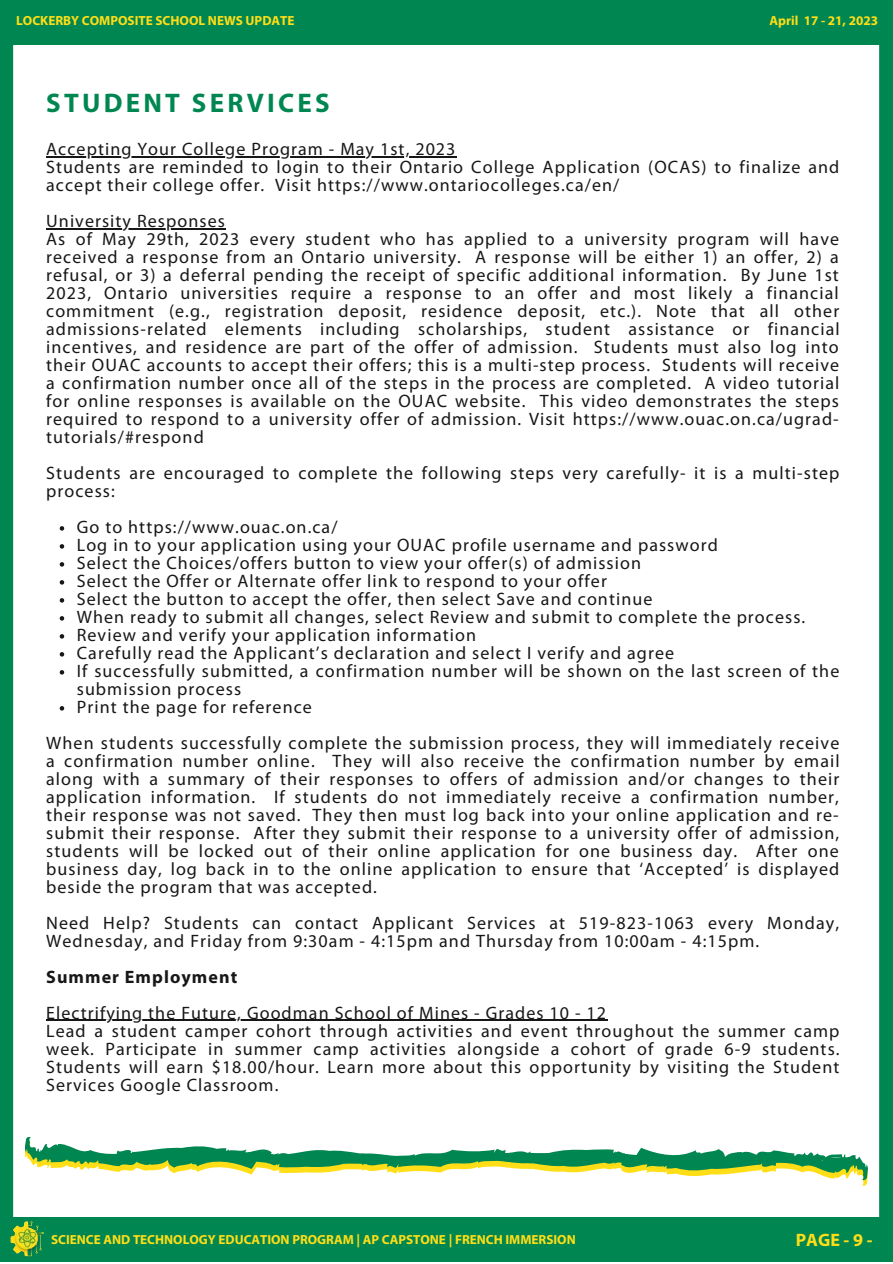
<style>
.page{position:relative;width:893px;height:1264px;background:#fff}
.page>*{position:absolute;margin:0;border:0;box-sizing:border-box;transform-origin:0 0}
.t1{font:700 27px "Myriad Pro";letter-spacing:.12em;color:#008751}
.t2{font:18px/18px "Myriad Pro";letter-spacing:.06em;color:#171717}
.t3{font:700 18px "Myriad Pro";letter-spacing:.06em;color:#171717}
.t4{font:700 18px "Myriad Pro";color:#ffde17}
.t5{font:700 13.2px "Myriad Pro";color:#ffde17}
</style>
<div class="page">
<div style="left:0;top:4px;width:13px;height:1230px;background:#008751"></div>
<div style="left:879px;top:19px;width:13px;height:1230px;background:#008751"></div>
<div style="left:0;top:0;width:892px;height:44px;background:#008751"></div>
<div style="left:0;top:1217px;width:892px;height:44px;background:#008751"></div>
<img style="left:0;top:1206px;width:68px;height:56px">
<svg style="left:60px;top:526px;width:4px;height:4px"></svg>
<svg style="left:60px;top:544px;width:4px;height:4px"></svg>
<svg style="left:60px;top:562px;width:4px;height:4px"></svg>
<svg style="left:60px;top:580px;width:4px;height:4px"></svg>
<svg style="left:60px;top:598px;width:4px;height:4px"></svg>
<svg style="left:60px;top:616px;width:4px;height:4px"></svg>
<svg style="left:60px;top:634px;width:4px;height:4px"></svg>
<svg style="left:60px;top:652px;width:4px;height:4px"></svg>
<svg style="left:60px;top:670px;width:4px;height:4px"></svg>
<svg style="left:60px;top:706px;width:4px;height:4px"></svg>
<hr style="left:46px;top:156px;width:410px;height:1px;background:#171717">
<hr style="left:46px;top:228px;width:180px;height:1px;background:#171717">
<hr style="left:46px;top:1019px;width:561px;height:1px;background:#171717">
<svg style="left:25px;top:1137px;width:841px;height:37px"></svg>
<p class="t5" style="left:16px;top:15px;width:280px">LOCKERBY COMPOSITE SCHOOL NEWS UPDATE</p>
<h1 class="t1" style="left:46px;top:91px;width:285px">STUDENT SERVICES</h1>
<p class="t5" style="left:769px;top:15px;width:110px">April 17 - 21, 2023</p>
<p class="t2" style="left:46px;top:141px;width:794px">Accepting Your College Program - May 1st, 2023<br>Students are reminded to login to their Ontario College Application (OCAS) to finalize and accept their college offer. Visit https://www.ontariocolleges.ca/en/</p>
<p class="t2" style="left:46px;top:213px;width:794px">University Responses<br>As of May 29th, 2023 every student who has applied to a university program will have received a response from an Ontario university. A response will be either 1) an offer, 2) a refusal, or 3) a deferral pending the receipt of specific additional information. By June 1st 2023, Ontario universities require a response to an offer and most likely a financial commitment (e.g., registration deposit, residence deposit, etc.). Note that all other admissions-related elements including scholarships, student assistance or financial incentives, and residence are part of the offer of admission. Students must also log into their OUAC accounts to accept their offers; this is a multi-step process. Students will receive a confirmation number once all of the steps in the process are completed. A video tutorial for online responses is available on the OUAC website. This video demonstrates the steps required to respond to a university offer of admission. Visit https://www.ouac.on.ca/ugrad&shy;tutorials/#respond</p>
<p class="t2" style="left:46px;top:465px;width:794px">Students are encouraged to complete the following steps very carefully- it is a multi-step process:</p>
<p class="t2" style="left:77px;top:519px;width:764px">Go to https://www.ouac.on.ca/<br>Log in to your application using your OUAC profile username and password<br>Select the Choices/offers button to view your offer(s) of admission<br>Select the Offer or Alternate offer link to respond to your offer<br>Select the button to accept the offer, then select Save and continue<br>When ready to submit all changes, select Review and submit to complete the process.<br>Review and verify your application information<br>Carefully read the Applicant’s declaration and select I verify and agree<br>If successfully submitted, a confirmation number will be shown on the last screen of the submission process<br>Print the page for reference</p>
<p class="t2" style="left:46px;top:735px;width:794px;text-align:justify">When students successfully complete the submission process, they will immediately receive a confirmation number online. They will also receive the confirmation number by email along with a summary of their responses to offers of admission and/or changes to their application information. If students do not immediately receive a confirmation number, their response was not saved. They then must log back into your online application and re&shy;submit their response. After they submit their response to a university offer of admission, students will be locked out of their online application for one business day. After one business day, log back in to the online application to ensure that ‘Accepted’ is displayed beside the program that was accepted.</p>
<p class="t2" style="left:46px;top:915px;width:794px">Need Help? Students can contact Applicant Services at 519-823-1063 every Monday,<br>Wednesday, and Friday from 9:30am - 4:15pm and Thursday from 10:00am - 4:15pm.</p>
<p class="t3" style="left:46px;top:969px;width:193px">Summer Employment</p>
<p class="t2" style="left:46px;top:1005px;width:794px">Electrifying the Future, Goodman School of Mines - Grades 10 - 12<br>Lead a student camper cohort through activities and event throughout the summer camp week. Participate in summer camp activities alongside a cohort of grade 6-9 students.<br>Students will earn $18.00/hour. Learn more about this opportunity by visiting the Student Services Google Classroom.</p>
<p class="t5" style="left:51px;top:1233px;width:526px">SCIENCE AND TECHNOLOGY EDUCATION PROGRAM | AP CAPSTONE | FRENCH IMMERSION</p>
<p class="t4" style="left:795px;top:1232px;width:78px">PAGE - 9 -</p>
</div>
